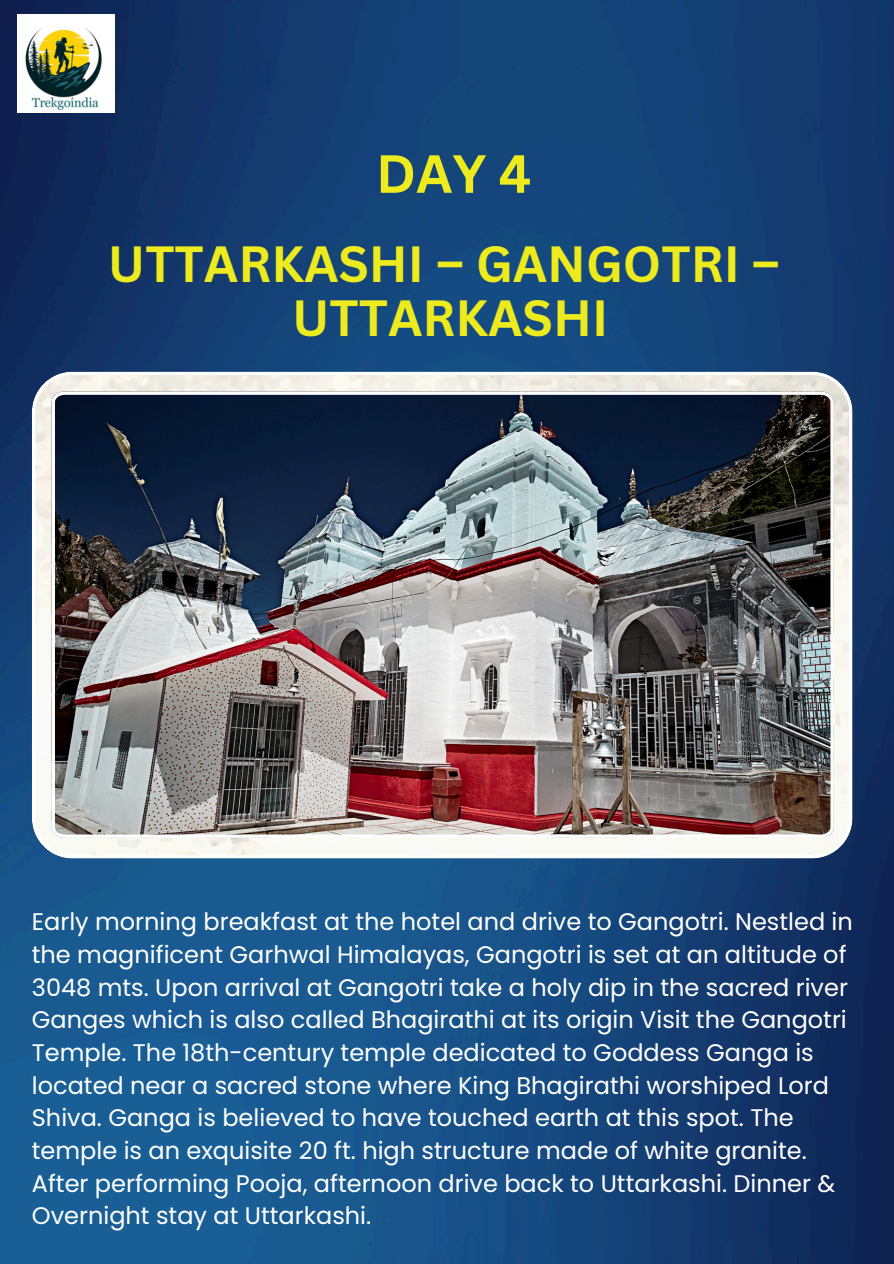
<style>
.page{position:relative;width:894px;height:1264px;background:#fff}
.page>*{position:absolute;margin:0;border:0;box-sizing:border-box;transform-origin:0 0}
.t1{font:700 52.5px "Canva Sans";color:#edeb1d}
.t2{font:700 49.5px/54px "Canva Sans";color:#edeb1d;text-align:center}
.t3{font:24px/32.7px "Poppins";color:#fff}
</style>
<div class="page">
<img style="left:0;top:0;width:893px;height:1263px">
<img style="left:18px;top:14px;width:97px;height:98px">
<svg style="left:32px;top:371px;width:820px;height:487px"></svg>
<img style="left:52px;top:391px;width:781px;height:446px">
<h1 class="t1" style="left:376px;top:137px;width:157px">DAY 4</h1>
<p class="t2" style="left:108px;top:235px;width:673px">UTTARKASHI – GANGOTRI –<br>UTTARKASHI</p>
<p class="t3" style="left:32px;top:905px;width:822px">Early morning breakfast at the hotel and drive to Gangotri. Nestled in the magnificent Garhwal Himalayas, Gangotri is set at an altitude of 3048 mts. Upon arrival at Gangotri take a holy dip in the sacred river Ganges which is also called Bhagirathi at its origin Visit the Gangotri Temple. The 18th-century temple dedicated to Goddess Ganga is located near a sacred stone where King Bhagirathi worshiped Lord Shiva. Ganga is believed to have touched earth at this spot. The temple is an exquisite 20 ft. high structure made of white granite.<br>After performing Pooja, afternoon drive back to Uttarkashi. Dinner &amp; Overnight stay at Uttarkashi.</p>
</div>
